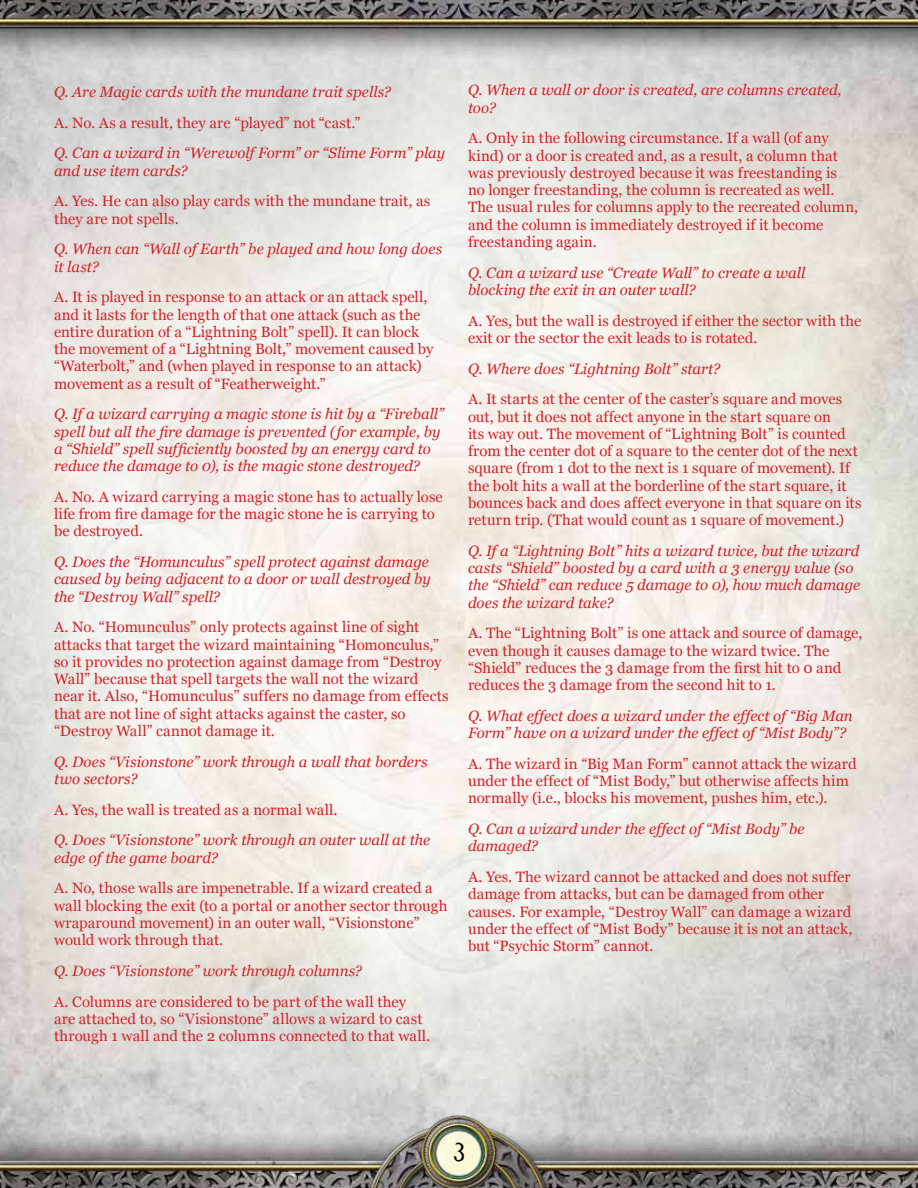
<style>
.page{position:relative;width:918px;height:1188px;background:#fff}
.page>*{position:absolute;margin:0;border:0;box-sizing:border-box;transform-origin:0 0}
.t1{font:27px "Caslon Ant T";color:#000}
.t2{font:15px/17.2px "Georgia";letter-spacing:.005em;color:#d2232a}
.t3{font:italic 15px/17.2px "Georgia";color:#d2232a}
</style>
<div class="page">
<img style="left:0;top:0;width:918px;height:1188px">
<img style="left:231px;top:1074px;width:505px;height:114px">
<p class="t3" style="left:54px;top:83px;width:339px">Q. Are Magic cards with the mundane trait spells?</p>
<p class="t2" style="left:54px;top:114px;width:308px">A. No. As a result, they are “played” not “cast.”</p>
<p class="t3" style="left:54px;top:145px;width:393px">Q. Can a wizard in “Werewolf Form” or “Slime Form” play and use item cards?</p>
<p class="t2" style="left:54px;top:193px;width:378px">A. Yes. He can also play cards with the mundane trait, as they are not spells.</p>
<p class="t3" style="left:54px;top:241px;width:390px">Q. When can “Wall of Earth” be played and how long does it last?</p>
<p class="t2" style="left:54px;top:289px;width:381px">A. It is played in response to an attack or an attack spell, and it lasts for the length of that one attack (such as the entire duration of a “Lightning Bolt” spell). It can block the movement of a “Lightning Bolt,” movement caused by “Waterbolt,” and (when played in response to an attack) movement as a result of “Featherweight.”</p>
<p class="t3" style="left:54px;top:406px;width:391px">Q. If a wizard carrying a magic stone is hit by a “Fireball” spell but all the fire damage is prevented (for example, by a “Shield” spell sufficiently boosted by an energy card to reduce the damage to 0), is the magic stone destroyed?</p>
<p class="t2" style="left:54px;top:488px;width:390px">A. No. A wizard carrying a magic stone has to actually lose life from fire damage for the magic stone he is carrying to be destroyed.</p>
<p class="t3" style="left:54px;top:553px;width:378px">Q. Does the “Homunculus” spell protect against damage caused by being adjacent to a door or wall destroyed by the “Destroy Wall” spell?</p>
<p class="t2" style="left:54px;top:619px;width:396px">A. No. “Homunculus” only protects against line of sight attacks that target the wizard maintaining “Homonculus,” so it provides no protection against damage from “Destroy Wall” because that spell targets the wall not the wizard near it. Also, “Homunculus” suffers no damage from effects that are not line of sight attacks against the caster, so “Destroy Wall” cannot damage it.</p>
<p class="t3" style="left:54px;top:753px;width:375px">Q. Does “Visionstone” work through a wall that borders two sectors?</p>
<p class="t2" style="left:54px;top:801px;width:285px">A. Yes, the wall is treated as a normal wall.</p>
<p class="t3" style="left:54px;top:832px;width:378px">Q. Does “Visionstone” work through an outer wall at the edge of the game board?</p>
<p class="t2" style="left:54px;top:880px;width:395px">A. No, those walls are impenetrable. If a wizard created a wall blocking the exit (to a portal or another sector through wraparound movement) in an outer wall, “Visionstone” would work through that.</p>
<p class="t3" style="left:54px;top:962px;width:310px">Q. Does “Visionstone” work through columns?</p>
<p class="t2" style="left:54px;top:993px;width:378px">A. Columns are considered to be part of the wall they are attached to, so “Visionstone” allows a wizard to cast through 1 wall and the 2 columns connected to that wall.</p>
<p class="t3" style="left:468px;top:82px;width:375px">Q. When a wall or door is created, are columns created, too?</p>
<p class="t2" style="left:468px;top:130px;width:392px">A. Only in the following circumstance. If a wall (of any kind) or a door is created and, as a result, a column that was previously destroyed because it was freestanding is<br>no longer freestanding, the column is recreated as well.<br>The usual rules for columns apply to the recreated column, and the column is immediately destroyed if it become freestanding again.</p>
<p class="t3" style="left:468px;top:264px;width:339px">Q. Can a wizard use “Create Wall” to create a wall blocking the exit in an outer wall?</p>
<p class="t2" style="left:468px;top:312px;width:395px">A. Yes, but the wall is destroyed if either the sector with the exit or the sector the exit leads to is rotated.</p>
<p class="t3" style="left:468px;top:360px;width:254px">Q. Where does “Lightning Bolt” start?</p>
<p class="t2" style="left:468px;top:391px;width:395px">A. It starts at the center of the caster’s square and moves out, but it does not affect anyone in the start square on<br>its way out. The movement of “Lightning Bolt” is counted from the center dot of a square to the center dot of the next square (from 1 dot to the next is 1 square of movement). If the bolt hits a wall at the borderline of the start square, it bounces back and does affect everyone in that square on its return trip. (That would count as 1 square of movement.)</p>
<p class="t3" style="left:468px;top:542px;width:394px">Q. If a “Lightning Bolt” hits a wizard twice, but the wizard casts “Shield” boosted by a card with a 3 energy value (so the “Shield” can reduce 5 damage to 0), how much damage does the wizard take?</p>
<p class="t2" style="left:468px;top:625px;width:396px">A. The “Lightning Bolt” is one attack and source of damage, even though it causes damage to the wizard twice. The “Shield” reduces the 3 damage from the first hit to 0 and reduces the 3 damage from the second hit to 1.</p>
<p class="t3" style="left:468px;top:707px;width:386px">Q. What effect does a wizard under the effect of “Big Man<br>Form” have on a wizard under the effect of “Mist Body”?</p>
<p class="t2" style="left:468px;top:755px;width:390px">A. The wizard in “Big Man Form” cannot attack the wizard under the effect of “Mist Body,” but otherwise affects him normally (i.e., blocks his movement, pushes him, etc.).</p>
<p class="t3" style="left:468px;top:820px;width:338px">Q. Can a wizard under the effect of “Mist Body” be damaged?</p>
<p class="t2" style="left:468px;top:869px;width:386px">A. Yes. The wizard cannot be attacked and does not suffer damage from attacks, but can be damaged from other causes. For example, “Destroy Wall” can damage a wizard under the effect of “Mist Body” because it is not an attack, but “Psychic Storm” cannot.</p>
<h1 class="t1" style="left:453px;top:1138px;width:13px">3</h1>
</div>
